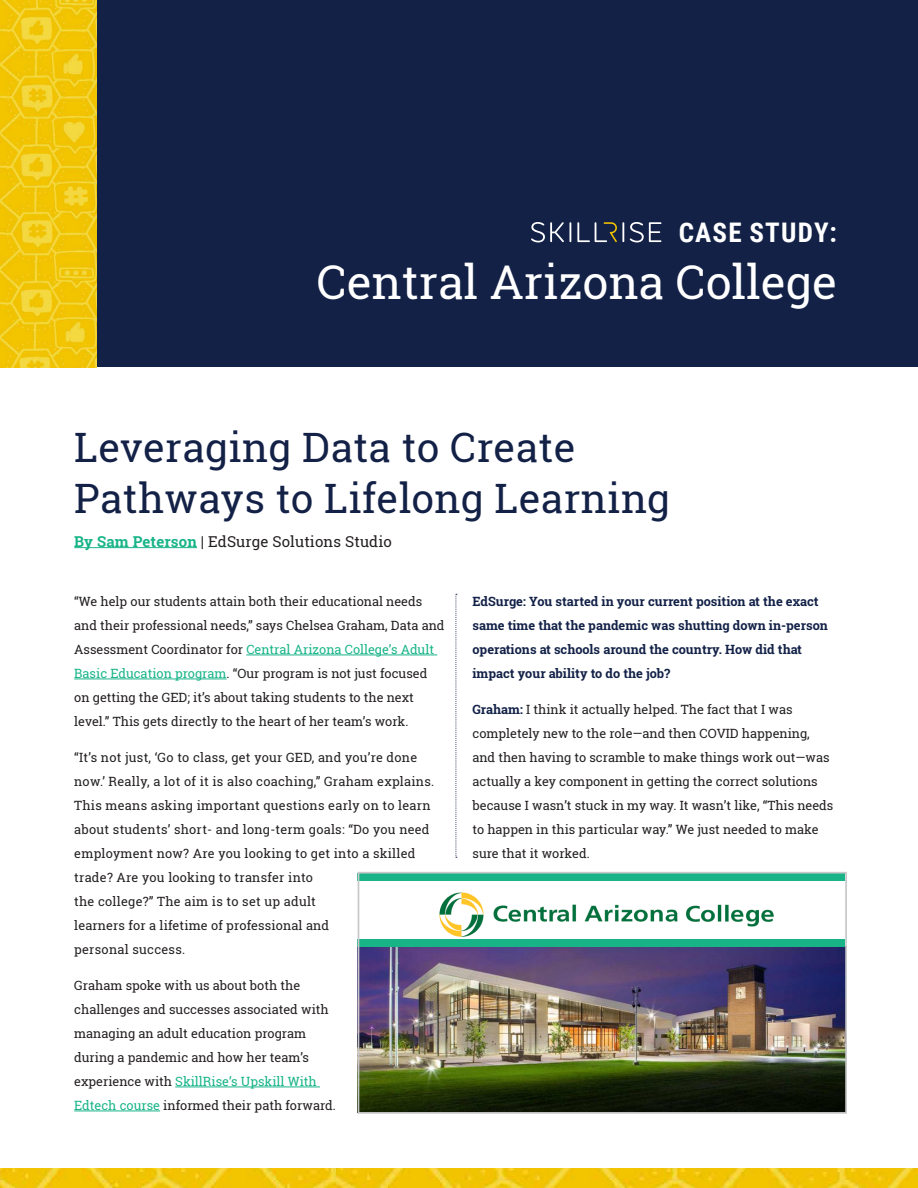
<style>
.page{position:relative;width:918px;height:1188px;background:#fff}
.page>*{position:absolute;margin:0;border:0;box-sizing:border-box;transform-origin:0 0}
.t1{font:46.5px "Roboto Slab";color:#fff}
.t2{font:40.5px/51px "Roboto Slab";letter-spacing:.01em;color:#132147}
.t3{font:700 27px "Roboto Condensed";letter-spacing:.045em;color:#fff}
.t4{font:15px "Roboto Slab";letter-spacing:.01em;color:#231f20}
.t5{font:12.75px/24px "Roboto Slab";color:#231f20}
.t6{font:12.75px/24px "Roboto Slab";letter-spacing:.02em;color:#231f20}
.t7{font:700 12.75px/24px "Roboto Slab";color:#122147}
.s1{font-weight:700;color:#18b488}
.s2{color:#18b488}
.s3{font-weight:700;color:#122147}
</style>
<div class="page">
<div style="left:0;top:0;width:918px;height:367px;background:#132147"></div>
<img style="left:0;top:0;width:96px;height:367px">
<hr style="left:246px;top:655px;width:191px;height:1px;background:#18b488">
<hr style="left:74px;top:679px;width:153px;height:1px;background:#18b488">
<hr style="left:175px;top:1087px;width:145px;height:1px;background:#18b488">
<hr style="left:74px;top:1111px;width:86px;height:1px;background:#18b488">
<svg style="left:456px;top:594px;width:1px;height:264px"></svg>
<img style="left:0;top:1169px;width:918px;height:19px">
<hr style="left:74px;top:547px;width:123px;height:1px;background:#18b488">
<img style="left:361px;top:947px;width:483px;height:164px">
<img style="left:439px;top:892px;width:335px;height:45px">
<div style="left:358px;top:873px;width:487px;height:7px;background:#18b488"></div>
<div style="left:358px;top:939px;width:487px;height:8px;background:#18b488"></div>
<div style="left:358px;top:872px;width:489px;height:242px;border:2px solid #c7c8ca"></div>
<svg style="left:531px;top:222px;width:40px;height:20px"></svg>
<svg style="left:630px;top:222px;width:31px;height:20px"></svg>
<svg style="left:577px;top:222px;width:47px;height:20px"></svg>
<p class="t3" style="left:679px;top:213px;width:160px">CASE STUDY:</p>
<p class="t1" style="left:317px;top:250px;width:522px">Central Arizona College</p>
<p class="t2" style="left:74px;top:422px;width:597px">Leveraging Data to Create<br>Pathways to Lifelong Learning</p>
<p class="t4" style="left:74px;top:531px;width:319px"><span class="s1">By Sam Peterson</span> | EdSurge Solutions Studio</p>
<p class="t5" style="left:74px;top:589px;width:372px">“We help our students attain both their educational needs and their professional needs,” says Chelsea Graham, Data and Assessment Coordinator for <span class="s2">Central Arizona College’s Adult Basic Education program</span>. “Our program is not just focused on getting the GED; it’s about taking students to the next level.” This gets directly to the heart of her team’s work.</p>
<p class="t6" style="left:74px;top:745px;width:361px">“It’s not just, ‘Go to class, get your GED, and you’re done now.’ Really, a lot of it is also coaching,” Graham explains.<br>This means asking important questions early on to learn about students’ short- and long-term goals: “Do you need employment now? Are you looking to get into a skilled trade? Are you looking to transfer into<br>the college?” The aim is to set up adult<br>learners for a lifetime of professional and<br>personal success.</p>
<p class="t5" style="left:74px;top:973px;width:263px">Graham spoke with us about both the challenges and successes associated with managing an adult education program during a pandemic and how her team’s experience with <span class="s2">SkillRise’s Upskill With Edtech course</span> informed their path forward.</p>
<p class="t7" style="left:472px;top:589px;width:357px">EdSurge: You started in your current position at the exact same time that the pandemic was shutting down in-person operations at schools around the country. How did that impact your ability to do the job?</p>
<p class="t5" style="left:472px;top:697px;width:362px"><span class="s3">Graham:</span> I think it actually helped. The fact that I was completely new to the role—and then COVID happening, and then having to scramble to make things work out—was actually a key component in getting the correct solutions because I wasn’t stuck in my way. It wasn’t like, “This needs to happen in this particular way.” We just needed to make sure that it worked.</p>
</div>
